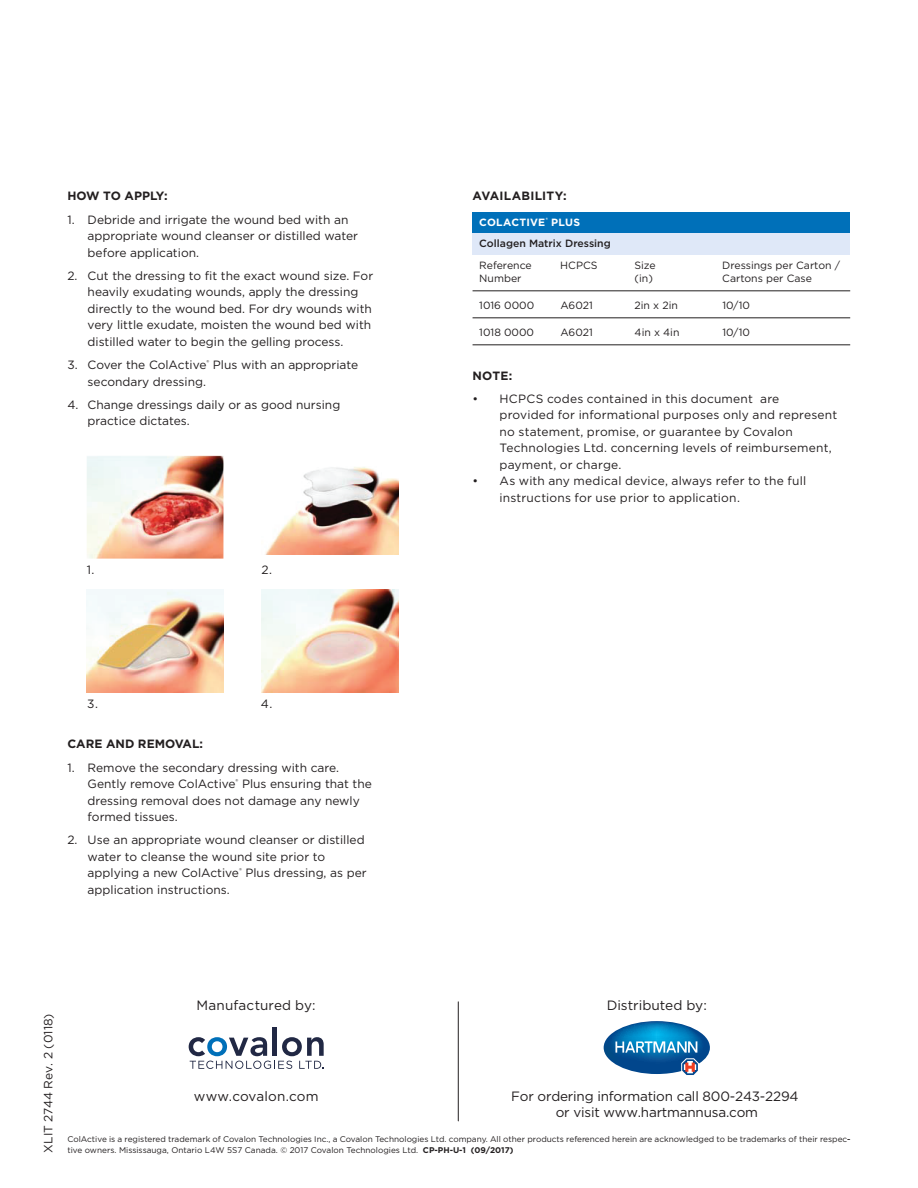
<style>
.page{position:relative;width:918px;height:1188px;background:#fff}
.page>*{position:absolute;margin:0;border:0;box-sizing:border-box;transform-origin:0 0}
.t1{font:13.5px/16.2px "Gotham";letter-spacing:-.015em;color:#231f20;text-align:center}
.t2{font:13.5px "Gotham";letter-spacing:.015em;color:#231f20}
.t3{font:13.5px "Gotham";letter-spacing:.01em;color:#231f20}
.t4{font:12px/16.5px "Gotham";color:#231f20}
.t5{font:700 12px "Gotham";color:#231f20}
.t6{font:10.5px "Gotham";color:#231f20}
.t7{font:500 10.5px/21.6px "Gotham";color:#231f20}
.t8{font:8.25px "Gotham";color:#231f20}
.s1{font-weight:700;color:#fff}
.s2{font-weight:700}
</style>
<div class="page">
<div style="left:272px;top:1027px;width:5px;height:29px;background:#212844"></div>
<svg style="left:189px;top:1037px;width:135px;height:32px"></svg>
<hr style="left:458px;top:1002px;width:1px;height:119px;background:#231f20">
<svg style="left:604px;top:1021px;width:106px;height:54px"></svg>
<div style="left:473px;top:212px;width:377px;height:21px;background:#0070b9"></div>
<div style="left:473px;top:234px;width:377px;height:21px;background:#dfe8f8"></div>
<hr style="left:473px;top:291px;width:377px;height:1px;background:#231f20">
<hr style="left:473px;top:318px;width:377px;height:1px;background:#231f20">
<hr style="left:473px;top:345px;width:377px;height:1px;background:#231f20">
<svg style="left:265px;top:554px;width:133px;height:1px"></svg>
<img style="left:265px;top:467px;width:133px;height:87px">
<img style="left:87px;top:590px;width:136px;height:103px">
<img style="left:87px;top:456px;width:136px;height:103px">
<img style="left:262px;top:590px;width:136px;height:103px">
<p class="t5" style="left:67px;top:188px;width:102px">HOW TO APPLY:</p>
<p class="t4" style="left:88px;top:211px;width:272px;text-indent:-20px">1. Debride and irrigate the wound bed with an appropriate wound cleanser or distilled water before application.</p>
<p class="t4" style="left:88px;top:267px;width:287px;text-indent:-20px">2. Cut the dressing to fit the exact wound size. For heavily exudating wounds, apply the dressing directly to the wound bed. For dry wounds with very little exudate, moisten the wound bed with distilled water to begin the gelling process.</p>
<p class="t4" style="left:88px;top:357px;width:272px;text-indent:-20px">3. Cover the ColActive<sup>®</sup> Plus with an appropriate secondary dressing.</p>
<p class="t4" style="left:88px;top:396px;width:254px;text-indent:-20px">4. Change dressings daily or as good nursing practice dictates.</p>
<p class="t4" style="left:87px;top:562px;width:9px">1.</p>
<p class="t4" style="left:262px;top:562px;width:12px">2.</p>
<p class="t5" style="left:473px;top:188px;width:96px">AVAILABILITY:</p>
<p class="t7" style="left:479px;top:211px;width:133px"><span class="s1">COLACTIVE</span><sup>®</sup> <span class="s1">PLUS<br></span>Collagen Matrix Dressing</p>
<p class="t6" style="left:479px;top:258px;width:54px">Reference</p>
<p class="t6" style="left:560px;top:258px;width:39px">HCPCS</p>
<p class="t6" style="left:634px;top:258px;width:23px">Size</p>
<p class="t6" style="left:722px;top:258px;width:119px">Dressings per Carton /</p>
<p class="t6" style="left:479px;top:272px;width:44px">Number</p>
<p class="t6" style="left:635px;top:272px;width:20px">(in)</p>
<p class="t6" style="left:722px;top:272px;width:91px">Cartons per Case</p>
<p class="t6" style="left:479px;top:299px;width:56px">1016 0000</p>
<p class="t6" style="left:560px;top:299px;width:34px">A6021</p>
<p class="t6" style="left:635px;top:299px;width:45px">2in x 2in</p>
<p class="t6" style="left:722px;top:299px;width:29px">10/10</p>
<p class="t6" style="left:479px;top:326px;width:56px">1018 0000</p>
<p class="t6" style="left:560px;top:326px;width:34px">A6021</p>
<p class="t6" style="left:635px;top:326px;width:46px">4in x 4in</p>
<p class="t6" style="left:722px;top:326px;width:29px">10/10</p>
<p class="t5" style="left:473px;top:367px;width:41px">NOTE:</p>
<p class="t4" style="left:500px;top:390px;width:339px;text-indent:-27px">• HCPCS codes contained in this document are<br>provided for informational purposes only and represent no statement, promise, or guarantee by Covalon Technologies Ltd. concerning levels of reimbursement, payment, or charge.</p>
<p class="t4" style="left:500px;top:473px;width:308px;text-indent:-27px">• As with any medical device, always refer to the full instructions for use prior to application.</p>
<p class="t4" style="left:87px;top:696px;width:12px">3.</p>
<p class="t4" style="left:261px;top:696px;width:13px">4.</p>
<p class="t5" style="left:67px;top:736px;width:137px">CARE AND REMOVAL:</p>
<p class="t4" style="left:88px;top:759px;width:286px;text-indent:-20px">1. Remove the secondary dressing with care.<br>Gently remove ColActive<sup>®</sup> Plus ensuring that the dressing removal does not damage any newly formed tissues.</p>
<p class="t4" style="left:88px;top:832px;width:281px;text-indent:-20px">2. Use an appropriate wound cleanser or distilled water to cleanse the wound site prior to applying a new ColActive<sup>®</sup> Plus dressing, as per application instructions.</p>
<p class="t4" style="left:40px;top:1153px;width:141px;rotate:-90deg">XLIT 2744 Rev. 2 (0118)</p>
<p class="t2" style="left:197px;top:997px;width:121px">Manufactured by:</p>
<p class="t3" style="left:194px;top:1088px;width:126px">www.covalon.com</p>
<p class="t1" style="left:607px;top:997px;width:102px">Distributed by:</p>
<p class="t1" style="left:511px;top:1088px;width:289px">For ordering information call 800-243-2294 or visit www.hartmannusa.com</p>
<p class="t8" style="left:67px;top:1134px;width:785px">ColActive is a registered trademark of Covalon Technologies Inc., a Covalon Technologies Ltd. company. All other products referenced herein are acknowledged to be trademarks of their respec-</p>
<p class="t8" style="left:67px;top:1145px;width:448px">tive owners. Mississauga, Ontario L4W 5S7 Canada. © 2017 Covalon Technologies Ltd. <span class="s2">CP-PH-U-1 (09/2017)</span></p>
</div>
